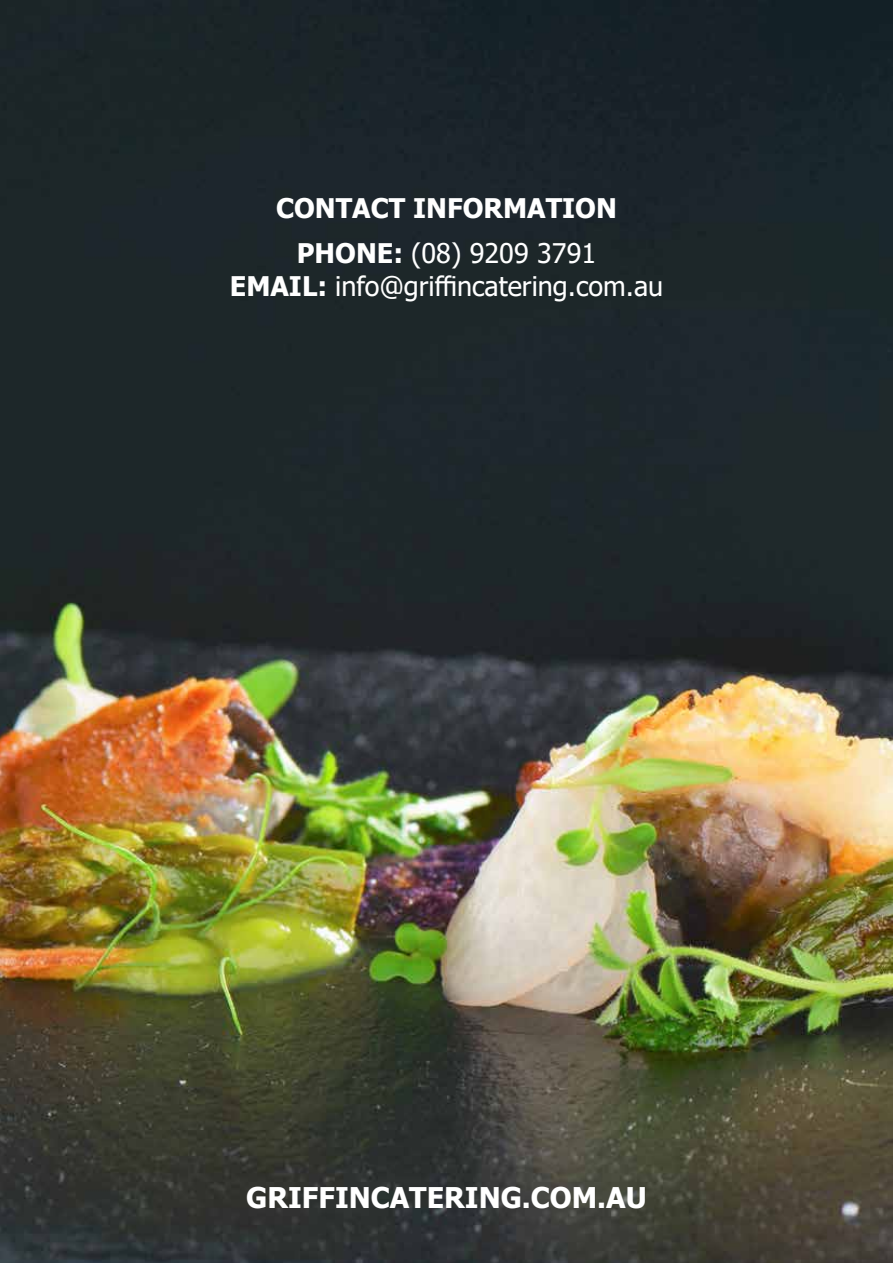
<style>
.page{position:relative;width:893px;height:1263px;background:#fff}
.page>*{position:absolute;margin:0;border:0;box-sizing:border-box;transform-origin:0 0}
.t1{font:700 28.5px "Tahoma";color:#fff}
.t2{font:700 27px/45px "Tahoma";color:#fff;text-align:center}
.t3{font:27px "Tahoma";color:#fff}
.s1{font-weight:400}
.s2{font-weight:700}
</style>
<div class="page">
<img style="left:0;top:0;width:893px;height:1263px">
<p class="t2" style="left:276px;top:187px;width:342px">CONTACT INFORMATION<br>PHONE: <span class="s1">(08) 9209 3791</span></p>
<p class="t3" style="left:230px;top:268px;width:435px"><span class="s2">EMAIL:</span> info@griffincatering.com.au</p>
<p class="t1" style="left:246px;top:1178px;width:402px">GRIFFINCATERING.COM.AU</p>
</div>
